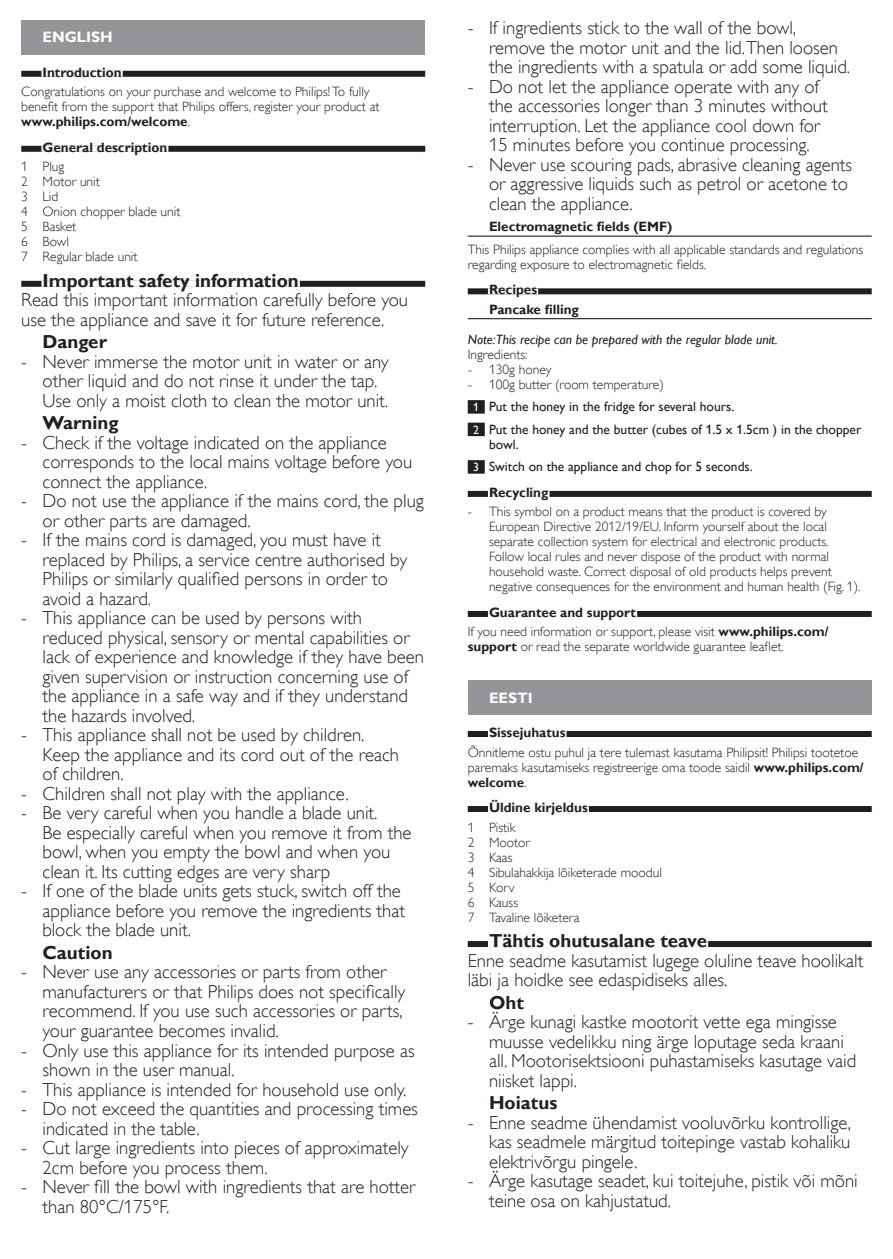
<style>
.page{position:relative;width:893px;height:1259px;background:#fff}
.page>*{position:absolute;margin:0;border:0;box-sizing:border-box;transform-origin:0 0}
.t1{font:18.75px/19.5px "Gill Sans Alt One WGL Light";color:#231f20}
.t2{font:700 18.75px "Gill Sans Alt One WGL";color:#231f20}
.t3{font:700 15px "Gill Sans Alt One WGL";color:#fff}
.t4{font:13.5px/15px "Gill Sans Alt One WGL Light";color:#231f20}
.t5{font:700 13.5px/25.5px "Gill Sans Alt One WGL";color:#231f20}
.t6{font:13.5px/22.5px "Gill Sans Alt One WGL";color:#231f20}
.t7{font:italic 13.5px "Gill Sans Alt One WGL";color:#231f20}
.s1{font-family:"Gill Sans Alt One WGL Light";font-weight:400}
.s2{font-size:12px;color:#fff}
.s3{font-family:"Gill Sans Alt One WGL";font-weight:700}
</style>
<div class="page">
<hr style="left:468px;top:236px;width:404px;height:1px;background:#231f20">
<div style="left:468px;top:288px;width:404px;height:6px;background:#231f20"></div>
<div style="left:488px;top:288px;width:50px;height:6px;background:#fff"></div>
<hr style="left:468px;top:318px;width:404px;height:1px;background:#231f20">
<div style="left:468px;top:400px;width:17px;height:13px;background:#231f20"></div>
<div style="left:468px;top:422px;width:17px;height:14px;background:#231f20"></div>
<div style="left:468px;top:460px;width:17px;height:13px;background:#231f20"></div>
<div style="left:468px;top:491px;width:404px;height:6px;background:#231f20"></div>
<div style="left:488px;top:491px;width:62px;height:6px;background:#fff"></div>
<div style="left:468px;top:611px;width:404px;height:6px;background:#231f20"></div>
<div style="left:488px;top:611px;width:149px;height:6px;background:#fff"></div>
<div style="left:468px;top:731px;width:404px;height:6px;background:#231f20"></div>
<div style="left:488px;top:731px;width:78px;height:6px;background:#fff"></div>
<div style="left:468px;top:806px;width:404px;height:6px;background:#231f20"></div>
<div style="left:488px;top:806px;width:101px;height:6px;background:#fff"></div>
<div style="left:468px;top:941px;width:404px;height:6px;background:#231f20"></div>
<div style="left:488px;top:941px;width:220px;height:6px;background:#fff"></div>
<div style="left:468px;top:680px;width:404px;height:34px;background:#939598"></div>
<div style="left:21px;top:71px;width:404px;height:6px;background:#231f20"></div>
<div style="left:41px;top:71px;width:82px;height:6px;background:#fff"></div>
<div style="left:21px;top:146px;width:404px;height:6px;background:#231f20"></div>
<div style="left:41px;top:146px;width:127px;height:6px;background:#fff"></div>
<div style="left:21px;top:281px;width:404px;height:6px;background:#231f20"></div>
<div style="left:41px;top:281px;width:259px;height:6px;background:#fff"></div>
<div style="left:21px;top:20px;width:404px;height:34px;background:#939598"></div>
<p class="t3" style="left:43px;top:31px;width:72px">ENGLISH</p>
<p class="t5" style="left:43px;top:59px;width:81px">Introduction</p>
<p class="t4" style="left:21px;top:85px;width:360px">Congratulations on your purchase and welcome to Philips! To fully benefit from the support that Philips offers, register your product at</p>
<p class="t5" style="left:21px;top:109px;width:170px;text-align:center">www.philips.com/welcome<span class="s1">.<br></span>General description</p>
<p class="t4" style="left:21px;top:160px;width:161px">1 Plug<br>2 Motor unit<br>3 Lid<br>4 Onion chopper blade unit<br>5 Basket<br>6 Bowl<br>7 Regular blade unit</p>
<p class="t2" style="left:43px;top:268px;width:258px">Important safety information</p>
<p class="t1" style="left:21px;top:292px;width:388px">Read this important information carefully before you use the appliance and save it for future reference.</p>
<p class="t2" style="left:43px;top:334px;width:66px">Danger</p>
<p class="t1" style="left:43px;top:353px;width:348px;text-indent:-21px">- Never immerse the motor unit in water or any other liquid and do not rinse it under the tap.<br>Use only a moist cloth to clean the motor unit.</p>
<p class="t2" style="left:43px;top:415px;width:78px">Warning</p>
<p class="t1" style="left:43px;top:434px;width:371px;text-indent:-21px">- Check if the voltage indicated on the appliance corresponds to the local mains voltage before you connect the appliance.</p>
<p class="t1" style="left:43px;top:493px;width:383px;text-indent:-21px">- Do not use the appliance if the mains cord, the plug or other parts are damaged.</p>
<p class="t1" style="left:43px;top:532px;width:366px;text-indent:-21px">- If the mains cord is damaged, you must have it replaced by Philips, a service centre authorised by Philips or similarly qualified persons in order to avoid a hazard.</p>
<p class="t1" style="left:43px;top:610px;width:383px;text-indent:-21px">- This appliance can be used by persons with reduced physical, sensory or mental capabilities or lack of experience and knowledge if they have been given supervision or instruction concerning use of the appliance in a safe way and if they understand the hazards involved.</p>
<p class="t1" style="left:43px;top:727px;width:358px;text-indent:-21px">- This appliance shall not be used by children.<br>Keep the appliance and its cord out of the reach of children.</p>
<p class="t1" style="left:21px;top:785px;width:329px">- Children shall not play with the appliance.</p>
<p class="t1" style="left:43px;top:805px;width:371px;text-indent:-21px">- Be very careful when you handle a blade unit.<br>Be especially careful when you remove it from the bowl, when you empty the bowl and when you clean it. Its cutting edges are very sharp</p>
<p class="t1" style="left:43px;top:883px;width:364px;text-indent:-21px">- If one of the blade units gets stuck, switch off the appliance before you remove the ingredients that block the blade unit.</p>
<p class="t2" style="left:43px;top:945px;width:72px">Caution</p>
<p class="t1" style="left:43px;top:964px;width:364px;text-indent:-21px">- Never use any accessories or parts from other manufacturers or that Philips does not specifically recommend. If you use such accessories or parts, your guarantee becomes invalid.</p>
<p class="t1" style="left:43px;top:1042px;width:374px;text-indent:-21px">- Only use this appliance for its intended purpose as shown in the user manual.</p>
<p class="t1" style="left:21px;top:1081px;width:387px">- This appliance is intended for household use only.</p>
<p class="t1" style="left:43px;top:1100px;width:377px;text-indent:-21px">- Do not exceed the quantities and processing times indicated in the table.</p>
<p class="t1" style="left:43px;top:1139px;width:368px;text-indent:-21px">- Cut large ingredients into pieces of approximately<br>2cm before you process them.</p>
<p class="t1" style="left:43px;top:1178px;width:374px;text-indent:-21px">- Never fill the bowl with ingredients that are hotter than 80°C/175°F.</p>
<p class="t1" style="left:489px;top:20px;width:363px;text-indent:-21px">- If ingredients stick to the wall of the bowl, remove the motor unit and the lid.Then loosen the ingredients with a spatula or add some liquid.</p>
<p class="t1" style="left:489px;top:78px;width:340px;text-indent:-21px">- Do not let the appliance operate with any of the accessories longer than 3 minutes without interruption. Let the appliance cool down for 15 minutes before you continue processing.</p>
<p class="t1" style="left:489px;top:156px;width:365px;text-indent:-21px">- Never use scouring pads, abrasive cleaning agents or aggressive liquids such as petrol or acetone to clean the appliance.</p>
<p class="t5" style="left:489px;top:214px;width:185px">Electromagnetic fields (EMF)</p>
<p class="t4" style="left:468px;top:243px;width:397px">This Philips appliance complies with all applicable standards and regulations regarding exposure to electromagnetic fields.</p>
<p class="t5" style="left:489px;top:280px;width:91px;line-height:19.5px">Recipes<br>Pancake filling</p>
<p class="t7" style="left:468px;top:334px;width:312px">Note:This recipe can be prepared with the regular blade unit.</p>
<p class="t4" style="left:468px;top:348px;width:61px">Ingredients:</p>
<p class="t4" style="left:468px;top:363px;width:85px">- 130g honey</p>
<p class="t4" style="left:468px;top:378px;width:198px">- 100g butter (room temperature)</p>
<p class="t6" style="left:473px;top:396px;width:390px"><span class="s2">1</span> Put the honey in the fridge for several hours.<br><span class="s2">2</span> Put the honey and the butter (cubes of 1.5 x 1.5cm ) in the chopper</p>
<p class="t6" style="left:473px;top:434px;width:281px;text-indent:16px">bowl.<br><span class="s2">3</span> Switch on the appliance and chop for 5 seconds.</p>
<p class="t5" style="left:489px;top:480px;width:61px">Recycling</p>
<p class="t4" style="left:489px;top:505px;width:373px;text-indent:-21px">- This symbol on a product means that the product is covered by European Directive 2012/19/EU. Inform yourself about the local separate collection system for electrical and electronic products.<br>Follow local rules and never dispose of the product with normal household waste. Correct disposal of old products helps prevent negative consequences for the environment and human health (Fig. 1).</p>
<p class="t5" style="left:489px;top:599px;width:149px">Guarantee and support</p>
<p class="t4" style="left:468px;top:625px;width:362px">If you need information or support, please visit <span class="s3">www.philips.com/ support</span> or read the separate worldwide guarantee leaflet.</p>
<p class="t3" style="left:489px;top:691px;width:45px">EESTI</p>
<p class="t5" style="left:489px;top:719px;width:78px">Sissejuhatus</p>
<p class="t4" style="left:468px;top:745px;width:397px">Õnnitleme ostu puhul ja tere tulemast kasutama Philipsit! Philipsi tootetoe paremaks kasutamiseks registreerige oma toode saidil <span class="s3">www.philips.com/</span></p>
<p class="t5" style="left:489px;top:770px;width:100px;text-indent:-21px">welcome<span class="s1">.<br></span>Üldine kirjeldus</p>
<p class="t4" style="left:468px;top:820px;width:196px">1 Pistik<br>2 Mootor<br>3 Kaas<br>4 Sibulahakkija lõiketerade moodul<br>5 Korv<br>6 Kauss<br>7 Tavaline lõiketera</p>
<p class="t2" style="left:489px;top:928px;width:220px">Tähtis ohutusalane teave</p>
<p class="t1" style="left:468px;top:952px;width:397px">Enne seadme kasutamist lugege oluline teave hoolikalt läbi ja hoidke see edaspidiseks alles.</p>
<p class="t2" style="left:489px;top:994px;width:36px">Oht</p>
<p class="t1" style="left:489px;top:1013px;width:369px;text-indent:-21px">- Ärge kunagi kastke mootorit vette ega mingisse muusse vedelikku ning ärge loputage seda kraani all. Mootorisektsiooni puhastamiseks kasutage vaid niisket lappi.</p>
<p class="t2" style="left:489px;top:1090px;width:70px">Hoiatus</p>
<p class="t1" style="left:489px;top:1114px;width:364px;text-align:justify;text-indent:-21px">- Enne seadme ühendamist vooluvõrku kontrollige, kas seadmele märgitud toitepinge vastab kohaliku elektrivõrgu pingele.</p>
<p class="t1" style="left:489px;top:1172px;width:370px;text-indent:-21px">- Ärge kasutage seadet, kui toitejuhe, pistik või mõni teine osa on kahjustatud.</p>
</div>
